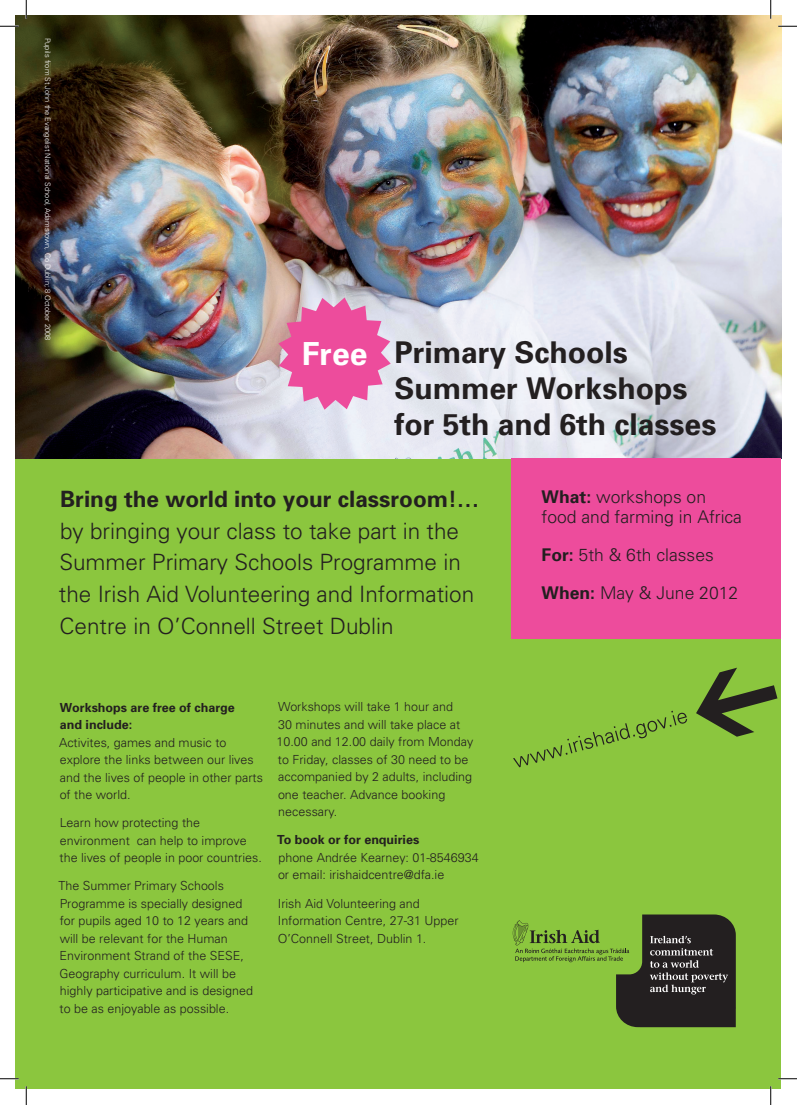
<style>
.page{position:relative;width:797px;height:1105px;background:#fff}
.page>*{position:absolute;margin:0;border:0;box-sizing:border-box;transform-origin:0 0}
.t1{font:700 31.88px "Univers";color:#fff}
.t2{font:700 30px/36px "Univers";color:#231f20}
.t3{font:300 22.5px/31.9px "Univers";color:#231f20}
.t4{font:300 17.5px/19.6px "Univers";color:#231f20}
.t5{font:300 12.5px/17.5px "Univers";color:#231f20}
.t6{font:700 12.5px/17.5px "Univers";color:#231f20}
.t7{font:300 7.5px "Univers";letter-spacing:-.005em;color:#fff}
.s1{font-weight:700}
</style>
<div class="page">
<div style="left:16px;top:459px;width:765px;height:630px;background:#8bc63e"></div>
<img style="left:16px;top:16px;width:765px;height:443px">
<div style="left:511px;top:459px;width:270px;height:180px;background:#ed4c9c"></div>
<svg style="left:278px;top:297px;width:113px;height:113px;background:#e67db3"></svg>
<svg style="left:513px;top:914px;width:222px;height:113px"></svg>
<svg style="left:696px;top:668px;width:81px;height:69px"></svg>
<svg style="left:513px;top:711px;width:174px;height:56px"></svg>
<svg style="left:0;top:25px;width:19px;height:2px"></svg>
<svg style="left:778px;top:25px;width:19px;height:2px"></svg>
<svg style="left:0;top:1078px;width:19px;height:1px"></svg>
<svg style="left:778px;top:1078px;width:19px;height:1px"></svg>
<svg style="left:25px;top:0;width:2px;height:19px"></svg>
<svg style="left:25px;top:1086px;width:2px;height:19px"></svg>
<svg style="left:770px;top:0;width:1px;height:19px"></svg>
<svg style="left:770px;top:1086px;width:1px;height:19px"></svg>
<p class="t7" style="left:52px;top:38px;width:304px;rotate:90deg">Pupils from St John the Evangelist National School, Adamstown, Co Dublin; 8 October 2008</p>
<p class="t1" style="left:302px;top:333px;width:67px">Free</p>
<p class="t2" style="left:394px;top:334px;width:323px">Primary Schools<br>Summer Workshops for 5th and 6th classes</p>
<p class="t3" style="left:59px;top:483px;width:422px"><span class="s1">Bring the world into your classroom!… </span>by bringing your class to take part in the Summer Primary Schools Programme in the Irish Aid Volunteering and Information Centre in O’Connell Street Dublin</p>
<p class="t4" style="left:541px;top:487px;width:202px"><span class="s1">What:</span> workshops on food and farming in Africa</p>
<p class="t4" style="left:541px;top:545px;width:174px"><span class="s1">For:</span> 5th &amp; 6th classes</p>
<p class="t4" style="left:541px;top:583px;width:198px"><span class="s1">When:</span> May &amp; June 2012</p>
<p class="t6" style="left:60px;top:698px;width:176px">Workshops are free of charge and include:</p>
<p class="t5" style="left:59px;top:733px;width:205px">Activites, games and music to explore the links between our lives and the lives of people in other parts of the world.</p>
<p class="t5" style="left:60px;top:814px;width:204px">Learn how protecting the environment can help to improve the lives of people in poor countries.</p>
<p class="t5" style="left:59px;top:877px;width:196px">The Summer Primary Schools<br>Programme is specially designed for pupils aged 10 to 12 years and will be relevant for the Human<br>Environment Strand of the SESE,<br>Geography curriculum. It will be highly participative and is designed to be as enjoyable as possible.</p>
<p class="t5" style="left:276px;top:698px;width:198px">Workshops will take 1 hour and<br>30 minutes and will take place at<br>10.00 and 12.00 daily from Monday to Friday, classes of 30 need to be accompanied by 2 adults, including one teacher. Advance booking necessary.</p>
<p class="t5" style="left:277px;top:831px;width:203px"><span class="s1">To book or for enquiries<br></span>phone Andrée Kearney: 01-8546934 or email: irishaidcentre@dfa.ie</p>
<p class="t5" style="left:278px;top:894px;width:182px">Irish Aid Volunteering and<br>Information Centre, 27-31 Upper<br>O’Connell Street, Dublin 1.</p>
</div>
